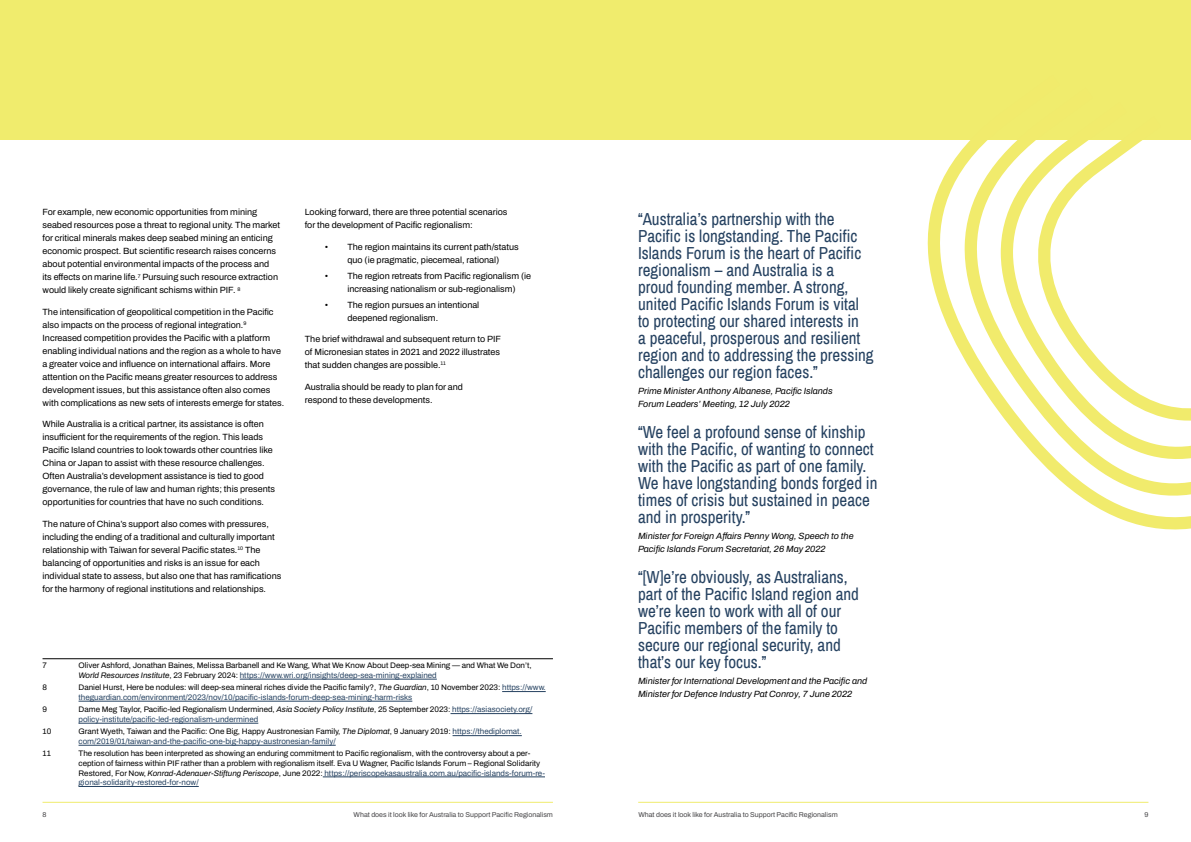
<style>
.page{position:relative;width:1191px;height:842px;background:#fff}
.page>*{position:absolute;margin:0;border:0;box-sizing:border-box;transform-origin:0 0}
.t1{font:17px/17px "Archivo Narrow";color:#264261}
.t2{font:600 9px/13px "Archivo";color:#000}
.t3{font:italic 600 9px/13px "Archivo";color:#000}
.t4{font:600 8px/9.6px "Archivo";color:#000}
.t5{font:600 8px/9.6px "Archivo";color:#264261}
.t6{font:600 7px "Archivo";color:#464547}
.s1{font-style:italic}
.s2{color:#264261}
.s3{color:#000}
.s4{font-style:italic;color:#000}
</style>
<div class="page">
<div style="left:0;top:0;width:1191px;height:139px;background:#f0ec6d"></div>
<hr style="left:43px;top:658px;width:510px;height:1px;background:#000">
<hr style="left:240px;top:679px;width:197px;height:1px;background:#264261">
<hr style="left:502px;top:691px;width:44px;height:1px;background:#264261">
<hr style="left:79px;top:701px;width:333px;height:1px;background:#264261">
<hr style="left:450px;top:713px;width:82px;height:1px;background:#264261">
<hr style="left:79px;top:723px;width:179px;height:1px;background:#264261">
<hr style="left:452px;top:735px;width:70px;height:1px;background:#264261">
<hr style="left:79px;top:745px;width:257px;height:1px;background:#264261">
<hr style="left:323px;top:777px;width:222px;height:1px;background:#264261">
<hr style="left:79px;top:786px;width:120px;height:1px;background:#264261">
<hr style="left:43px;top:802px;width:510px;height:1px;background:#f0ec6d">
<hr style="left:638px;top:802px;width:510px;height:1px;background:#f0ec6d">
<svg style="left:923px;top:139px;width:268px;height:391px"></svg>
<p class="t2" style="left:43px;top:206px;width:239px">For example, new economic opportunities from mining seabed resources pose a threat to regional unity. The market for critical minerals makes deep seabed mining an enticing economic prospect. But scientific research raises concerns about potential environmental impacts of the process and its effects on marine life.<sup>7</sup> Pursuing such resource extraction would likely create significant schisms within PIF. <sup>8</sup></p>
<p class="t2" style="left:43px;top:305px;width:243px">The intensification of geopolitical competition in the Pacific also impacts on the process of regional integration.<sup>9<br></sup>Increased competition provides the Pacific with a platform enabling individual nations and the region as a whole to have a greater voice and influence on international affairs. More attention on the Pacific means greater resources to address development issues, but this assistance often also comes with complications as new sets of interests emerge for states.</p>
<p class="t2" style="left:43px;top:418px;width:234px">While Australia is a critical partner, its assistance is often insufficient for the requirements of the region. This leads Pacific Island countries to look towards other countries like China or Japan to assist with these resource challenges.<br>Often Australia’s development assistance is tied to good governance, the rule of law and human rights; this presents opportunities for countries that have no such conditions.</p>
<p class="t2" style="left:43px;top:517px;width:240px">The nature of China’s support also comes with pressures, including the ending of a traditional and culturally important relationship with Taiwan for several Pacific states.<sup>10</sup> The balancing of opportunities and risks is an issue for each individual state to assess, but also one that has ramifications for the harmony of regional institutions and relationships.</p>
<p class="t2" style="left:305px;top:206px;width:204px">Looking forward, there are three potential scenarios for the development of Pacific regionalism:</p>
<p class="t2" style="left:325px;top:240px;width:196px;text-align:center">• The region maintains its current path/status quo (ie pragmatic, piecemeal, rational)</p>
<p class="t2" style="left:347px;top:269px;width:185px;text-indent:-23px">• The region retreats from Pacific regionalism (ie increasing nationalism or sub-regionalism)</p>
<p class="t2" style="left:347px;top:298px;width:133px;text-indent:-23px">• The region pursues an intentional deepened regionalism.</p>
<p class="t2" style="left:305px;top:333px;width:198px;text-align:justify">The brief withdrawal and subsequent return to PIF of Micronesian states in 2021 and 2022 illustrates that sudden changes are possible.<sup>11</sup></p>
<p class="t2" style="left:305px;top:380px;width:160px">Australia should be ready to plan for and respond to these developments.</p>
<p class="t4" style="left:43px;top:661px;width:6px">7</p>
<p class="t4" style="left:79px;top:661px;width:454px">Oliver Ashford, Jonathan Baines, Melissa Barbanell and Ke Wang, What We Know About Deep-sea Mining — and What We Don’t,<br><span class="s1">World Resources Institute</span>, 23 February 2024: <span class="s2">https://www.wri.org/insights/deep-sea-mining-explained</span></p>
<p class="t4" style="left:43px;top:683px;width:6px">8</p>
<p class="t5" style="left:79px;top:683px;width:469px"><span class="s3">Daniel Hurst, Here be nodules: will deep-sea mineral riches divide the Pacific family?,</span> <span class="s4">The Guardian</span><span class="s3">, 10 November 2023:</span> https://www. theguardian.com/environment/2023/nov/10/pacific-islands-forum-deep-sea-mining-harm-risks</p>
<p class="t4" style="left:43px;top:705px;width:6px">9</p>
<p class="t5" style="left:79px;top:705px;width:455px"><span class="s3">Dame Meg Taylor, Pacific-led Regionalism Undermined,</span> <span class="s4">Asia Society Policy Institute</span><span class="s3">, 25 September 2023:</span> https://asiasociety.org/ policy-institute/pacific-led-regionalism-undermined</p>
<p class="t4" style="left:43px;top:727px;width:10px">10</p>
<p class="t5" style="left:79px;top:727px;width:445px"><span class="s3">Grant Wyeth, Taiwan and the Pacific: One Big, Happy Austronesian Family,</span> <span class="s4">The Diplomat</span><span class="s3">, 9 January 2019:</span> https://thediplomat. com/2019/01/taiwan-and-the-pacific-one-big-happy-austronesian-family/</p>
<p class="t4" style="left:43px;top:749px;width:10px">11</p>
<p class="t4" style="left:79px;top:749px;width:468px">The resolution has been interpreted as showing an enduring commitment to Pacific regionalism, with the controversy about a per&shy;ception of fairness within PIF rather than a problem with regionalism itself. Eva U Wagner, Pacific Islands Forum – Regional Solidarity Restored, For Now, <span class="s1">Konrad-Adenauer-Stiftung Periscope</span>, June 2022: <span class="s2">https://periscopekasaustralia.com.au/pacific-islands-forum-re&shy;gional-solidarity-restored-for-now/</span></p>
<p class="t1" style="left:638px;top:210px;width:237px">“Australia’s partnership with the Pacific is longstanding. The Pacific Islands Forum is the heart of Pacific regionalism – and Australia is a proud founding member. A strong, united Pacific Islands Forum is vital to protecting our shared interests in<br>a peaceful, prosperous and resilient region and to addressing the pressing challenges our region faces.”</p>
<p class="t3" style="left:638px;top:384px;width:196px">Prime Minister Anthony Albanese, Pacific Islands<br>Forum Leaders’ Meeting, 12 July 2022</p>
<h1 class="t1" style="left:638px;top:423px;width:241px">“We feel a profound sense of kinship with the Pacific, of wanting to connect with the Pacific as part of one family.<br>We have longstanding bonds forged in times of crisis but sustained in peace and in prosperity.”</h1>
<p class="t3" style="left:638px;top:529px;width:217px">Minister for Foreign Affairs Penny Wong, Speech to the<br>Pacific Islands Forum Secretariat, 26 May 2022</p>
<h1 class="t1" style="left:638px;top:568px;width:222px">“[W]e’re obviously, as Australians, part of the Pacific Island region and we’re keen to work with all of our<br>Pacific members of the family to secure our regional security, and that’s our key focus.”</h1>
<p class="t3" style="left:638px;top:674px;width:231px">Minister for International Development and the Pacific and<br>Minister for Defence Industry Pat Conroy, 7 June 2022</p>
<p class="t6" style="left:43px;top:809px;width:6px">8</p>
<p class="t6" style="left:353px;top:809px;width:201px">What does it look like for Australia to Support Pacific Regionalism</p>
<p class="t6" style="left:638px;top:809px;width:201px">What does it look like for Australia to Support Pacific Regionalism</p>
<p class="t6" style="left:1144px;top:809px;width:6px">9</p>
</div>
